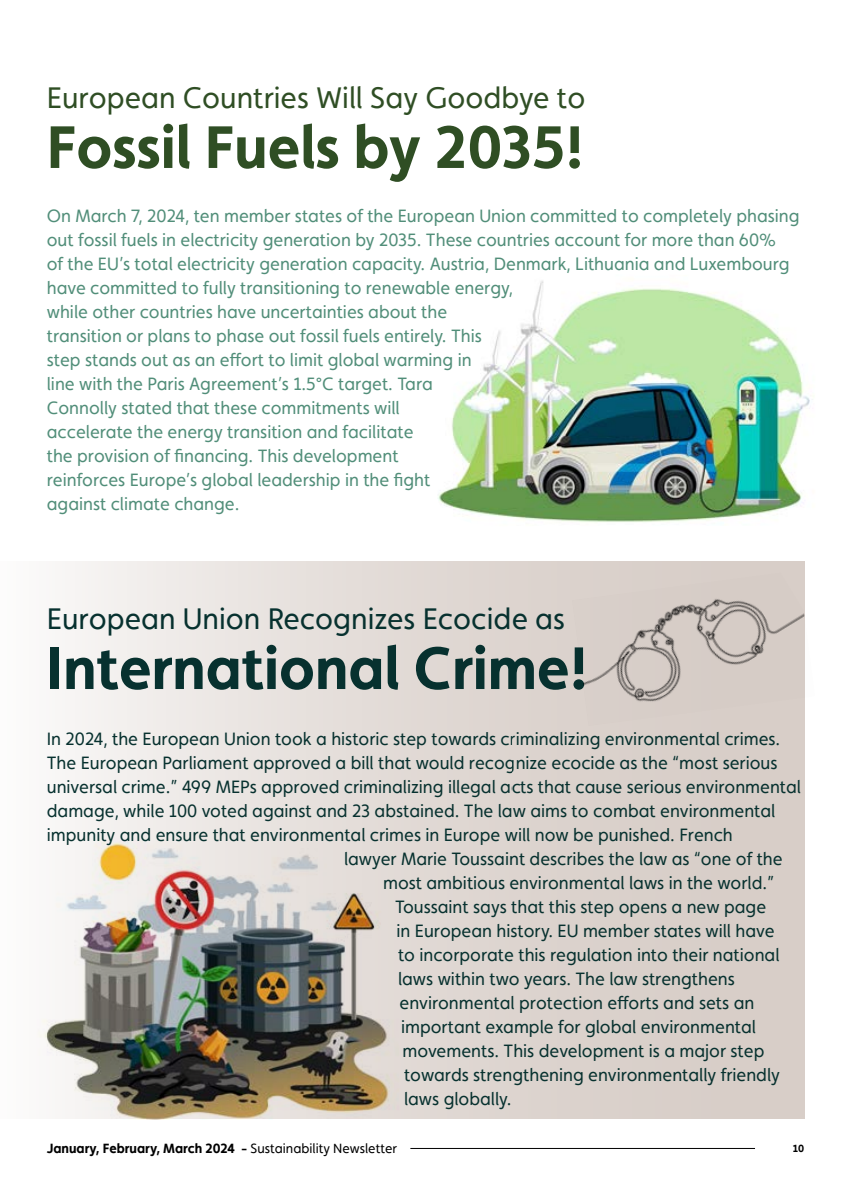
<style>
.page{position:relative;width:851px;height:1191px;background:#fff}
.page>*{position:absolute;margin:0;border:0;box-sizing:border-box;transform-origin:0 0}
.t1{font:700 60px "Faricy New";color:#07312f}
.t2{font:700 60px "Faricy New";color:#2f4e24}
.t3{font:30px "Faricy New";color:#2f4e24}
.t4{font:30px "Faricy New";color:#07312f}
.t5{font:18px "Faricy New";color:#07312f}
.t6{font:18px/24px "Faricy New";color:#518e79}
.t7{font:700 13.5px "Faricy New";color:#000}
.t8{font:700 10.5px "Faricy New";color:#000}
.s1{font-weight:400}
</style>
<div class="page">
<hr style="left:410px;top:1148px;width:344px;height:1px;background:#000">
<div style="left:0;top:561px;width:804px;height:558px;background:linear-gradient(to right,#f7f5f4,#d2c6bf)"></div>
<img style="left:438px;top:280px;width:376px;height:243px">
<img style="left:21px;top:821px;width:394px;height:298px">
<img style="left:572px;top:573px;width:233px;height:153px">
<h2 class="t3" style="left:47px;top:80px;width:540px">European Countries Will Say Goodbye to</h2>
<h1 class="t2" style="left:47px;top:111px;width:538px">Fossil Fuels by 2035!</h1>
<p class="t6" style="left:47px;top:204px;width:754px">On March 7, 2024, ten member states of the European Union committed to completely phasing out fossil fuels in electricity generation by 2035. These countries account for more than 60%<br>of the EU’s total electricity generation capacity. Austria, Denmark, Lithuania and Luxembourg have committed to fully transitioning to renewable energy,<br>while other countries have uncertainties about the<br>transition or plans to phase out fossil fuels entirely. This<br>step stands out as an effort to limit global warming in<br>line with the Paris Agreement’s 1.5°C target. Tara<br>Connolly stated that these commitments will<br>accelerate the energy transition and facilitate<br>the provision of financing. This development<br>reinforces Europe’s global leadership in the fight<br>against climate change.</p>
<h2 class="t4" style="left:47px;top:601px;width:519px">European Union Recognizes Ecocide as</h2>
<h1 class="t1" style="left:47px;top:632px;width:542px">International Crime!</h1>
<p class="t5" style="left:47px;top:728px;width:735px">In 2024, the European Union took a historic step towards criminalizing environmental crimes.</p>
<p class="t5" style="left:47px;top:752px;width:732px">The European Parliament approved a bill that would recognize ecocide as the “most serious</p>
<p class="t5" style="left:47px;top:776px;width:755px">universal crime.” 499 MEPs approved criminalizing illegal acts that cause serious environmental</p>
<p class="t5" style="left:47px;top:800px;width:730px">damage, while 100 voted against and 23 abstained. The law aims to combat environmental</p>
<p class="t5" style="left:47px;top:824px;width:687px">impunity and ensure that environmental crimes in Europe will now be punished. French</p>
<p class="t5" style="left:344px;top:848px;width:440px">lawyer Marie Toussaint describes the law as “one of the</p>
<p class="t5" style="left:383px;top:872px;width:392px">most ambitious environmental laws in the world.”</p>
<p class="t5" style="left:395px;top:896px;width:372px">Toussaint says that this step opens a new page</p>
<p class="t5" style="left:396px;top:920px;width:379px">in European history. EU member states will have</p>
<p class="t5" style="left:398px;top:944px;width:383px">to incorporate this regulation into their national</p>
<p class="t5" style="left:398px;top:968px;width:338px">laws within two years. The law strengthens</p>
<p class="t5" style="left:399px;top:992px;width:356px">environmental protection efforts and sets an</p>
<p class="t5" style="left:401px;top:1016px;width:356px">important example for global environmental</p>
<p class="t5" style="left:402px;top:1040px;width:363px">movements. This development is a major step</p>
<p class="t5" style="left:404px;top:1064px;width:377px">towards strengthening environmentally friendly</p>
<p class="t5" style="left:404px;top:1088px;width:109px">laws globally.</p>
<p class="t7" style="left:47px;top:1140px;width:351px">January, February, March 2024 - <span class="s1">Sustainability Newsletter</span></p>
<p class="t8" style="left:792px;top:1142px;width:13px">10</p>
</div>
